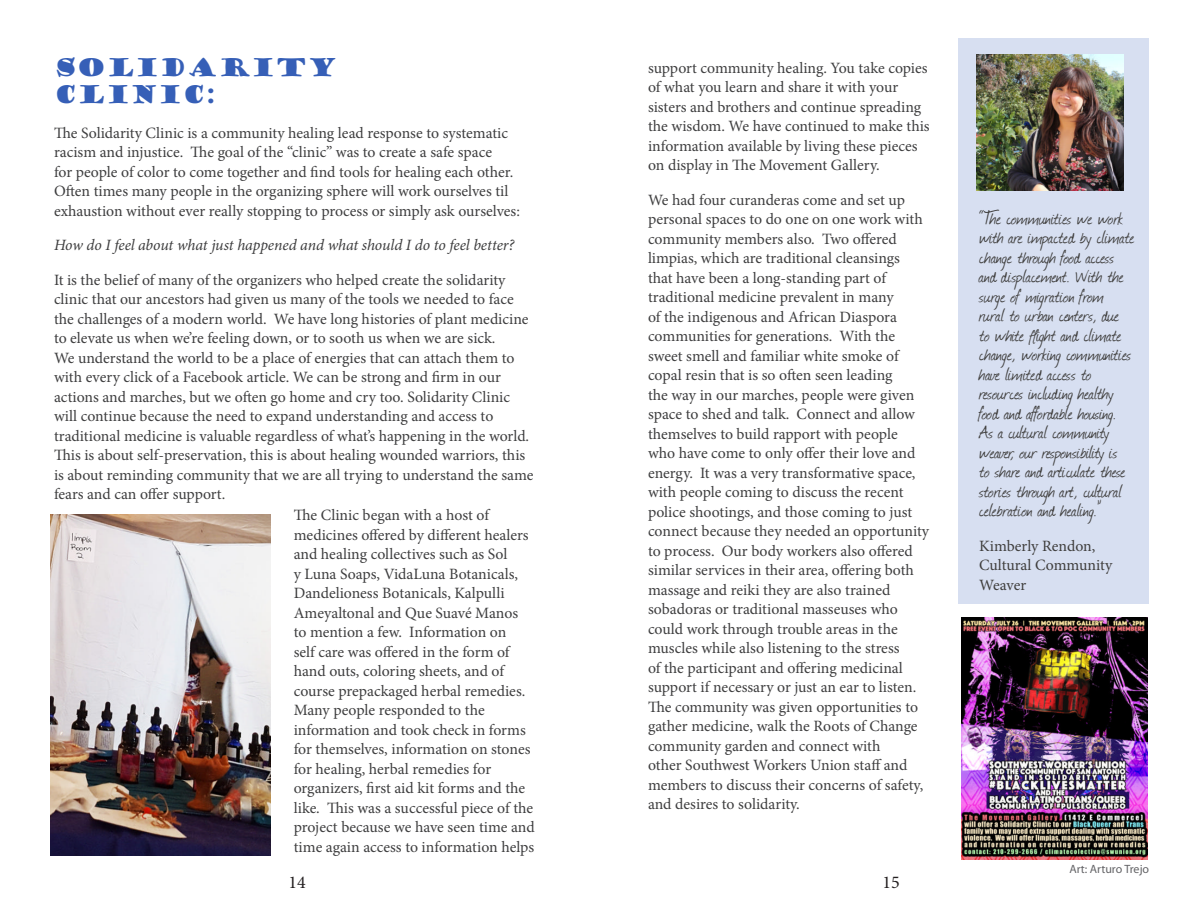
<style>
.page{position:relative;width:1188px;height:918px;background:#fff}
.page>*{position:absolute;margin:0;border:0;box-sizing:border-box;transform-origin:0 0}
.t1{font:24px/27px "Goudy Stout";color:#365fb7}
.t2{font:21.45px/19.5px "Journal";letter-spacing:.01em;color:#3f3e3d}
.t3{font:18px "Minion Pro";color:#231f20}
.t4{font:15.75px/19.5px "Minion Pro";color:#3e3e3f}
.t5{font:italic 15.75px "Minion Pro";letter-spacing:-.005em;color:#3e3e3f}
.t6{font:15.75px/19.5px "Minion Pro";color:#3f3e3d}
.t7{font:12px "Myriad Pro";color:#636366}
</style>
<div class="page">
<img style="left:51px;top:515px;width:219px;height:340px">
<img style="left:961px;top:617px;width:187px;height:242px">
<div style="left:959px;top:38px;width:190px;height:566px;background:#d7dff1"></div>
<img style="left:976px;top:55px;width:147px;height:135px">
<h1 class="t1" style="left:54px;top:55px;width:286px">SOLIDARITY<br>CLINIC:</h1>
<p class="t4" style="left:54px;top:123px;width:467px">The Solidarity Clinic is a community healing lead response to systematic racism and injustice. The goal of the “clinic” was to create a safe space<br>for people of color to come together and find tools for healing each other.<br>Often times many people in the organizing sphere will work ourselves til exhaustion without ever really stopping to process or simply ask ourselves:</p>
<p class="t5" style="left:54px;top:235px;width:462px">How do I feel about what just happened and what should I do to feel better?</p>
<p class="t4" style="left:54px;top:270px;width:481px">It is the belief of many of the organizers who helped create the solidarity clinic that our ancestors had given us many of the tools we needed to face the challenges of a modern world. We have long histories of plant medicine to elevate us when we’re feeling down, or to sooth us when we are sick.<br>We understand the world to be a place of energies that can attach them to with every click of a Facebook article. We can be strong and firm in our actions and marches, but we often go home and cry too. Solidarity Clinic will continue because the need to expand understanding and access to traditional medicine is valuable regardless of what’s happening in the world.<br>This is about self-preservation, this is about healing wounded warriors, this is about reminding community that we are all trying to understand the same fears and can offer support.</p>
<p class="t4" style="left:294px;top:505px;width:243px">The Clinic began with a host of medicines offered by different healers and healing collectives such as Sol<br>y Luna Soaps, VidaLuna Botanicals, Dandelioness Botanicals, Kalpulli Ameyaltonal and Que Suavé Manos to mention a few. Information on<br>self care was offered in the form of hand outs, coloring sheets, and of course prepackaged herbal remedies.<br>Many people responded to the information and took check in forms for themselves, information on stones for healing, herbal remedies for organizers, first aid kit forms and the like. This was a successful piece of the project because we have seen time and time again access to information helps</p>
<p class="t4" style="left:648px;top:58px;width:283px">support community healing. You take copies of what you learn and share it with your sisters and brothers and continue spreading the wisdom. We have continued to make this information available by living these pieces on display in The Movement Gallery.</p>
<p class="t4" style="left:648px;top:190px;width:283px">We had four curanderas come and set up personal spaces to do one on one work with community members also. Two offered limpias, which are traditional cleansings<br>that have been a long-standing part of traditional medicine prevalent in many<br>of the indigenous and African Diaspora communities for generations. With the sweet smell and familiar white smoke of copal resin that is so often seen leading<br>the way in our marches, people were given space to shed and talk. Connect and allow themselves to build rapport with people<br>who have come to only offer their love and energy. It was a very transformative space, with people coming to discuss the recent police shootings, and those coming to just connect because they needed an opportunity to process. Our body workers also offered similar services in their area, offering both massage and reiki they are also trained sobadoras or traditional masseuses who could work through trouble areas in the muscles while also listening to the stress<br>of the participant and offering medicinal support if necessary or just an ear to listen.<br>The community was given opportunities to gather medicine, walk the Roots of Change community garden and connect with<br>other Southwest Workers Union staff and members to discuss their concerns of safety, and desires to solidarity.</p>
<p class="t3" style="left:288px;top:870px;width:19px">14</p>
<p class="t3" style="left:882px;top:870px;width:19px">15</p>
<p class="t2" style="left:979px;top:208px;width:156px">“The communities we work with are impacted by climate change through food access and displacement. With the surge of migration from<br>rural to urban centers, due to white flight and climate change, working communities have limited access to resources including healthy food and affordable housing.<br>As a cultural community weaver, our responsibility is<br>to share and articulate these stories through art, cultural celebration and healing.”</p>
<p class="t6" style="left:979px;top:536px;width:135px">Kimberly Rendon,<br>Cultural Community<br>Weaver</p>
<p class="t7" style="left:1069px;top:862px;width:81px">Art: Arturo Trejo</p>
</div>
